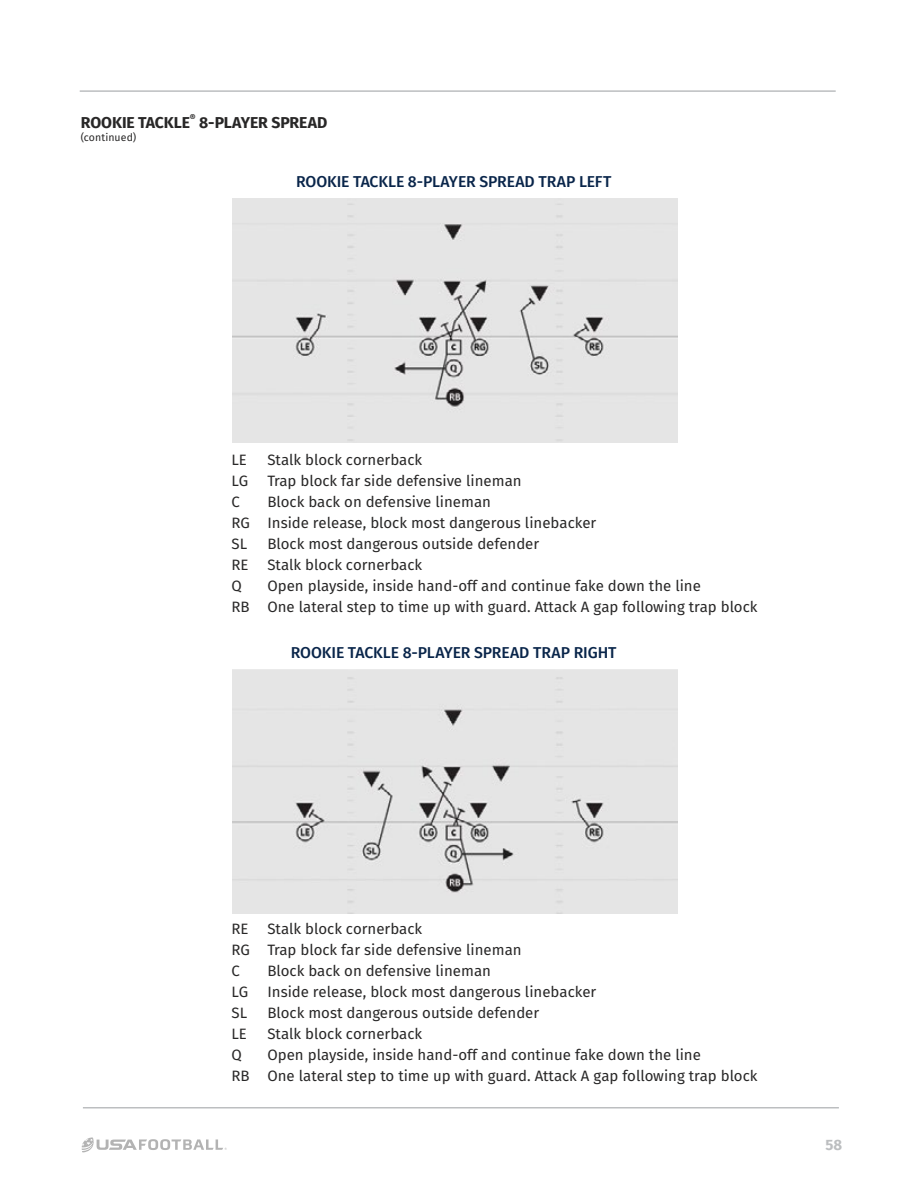
<style>
.page{position:relative;width:918px;height:1188px;background:#fff}
.page>*{position:absolute;margin:0;border:0;box-sizing:border-box;transform-origin:0 0}
.t1{font:500 15.75px "Fira Sans";letter-spacing:-.005em;color:#09254a}
.t2{font:700 15.75px "Fira Sans";letter-spacing:-.005em;color:#282727}
.t3{font:15px/21px "Fira Sans";color:#282727}
.t4{font:700 15px "Fira Sans";color:#bcbec0}
.t5{font:10.5px "Fira Sans";letter-spacing:.005em;color:#282727}
</style>
<div class="page">
<hr style="left:80px;top:90px;width:756px;height:2px;background:#bcbec0">
<hr style="left:83px;top:1107px;width:756px;height:1px;background:#bcbec0">
<svg style="left:81px;top:1137px;width:146px;height:16px"></svg>
<div style="left:232px;top:199px;width:445px;height:244px;background:#e5e5e5"></div>
<img style="left:232px;top:670px;width:445px;height:244px">
<p class="t2" style="left:81px;top:109px;width:248px">ROOKIE TACKLE<sup>®</sup> 8-PLAYER SPREAD</p>
<p class="t5" style="left:81px;top:130px;width:57px">(continued)</p>
<p class="t1" style="left:296px;top:171px;width:317px">ROOKIE TACKLE 8-PLAYER SPREAD TRAP LEFT</p>
<p class="t3" style="left:232px;top:450px;width:17px">LE</p>
<p class="t3" style="left:267px;top:450px;width:156px">Stalk block cornerback</p>
<p class="t3" style="left:232px;top:471px;width:18px">LG</p>
<p class="t3" style="left:267px;top:471px;width:256px">Trap block far side defensive lineman</p>
<p class="t3" style="left:232px;top:492px;width:10px">C</p>
<p class="t3" style="left:232px;top:492px;width:366px;text-indent:36px">Block back on defensive lineman<br>RG Inside release, block most dangerous linebacker<br>SL</p>
<p class="t3" style="left:267px;top:534px;width:273px">Block most dangerous outside defender</p>
<p class="t3" style="left:232px;top:555px;width:19px">RE</p>
<p class="t3" style="left:267px;top:555px;width:156px">Stalk block cornerback</p>
<p class="t3" style="left:232px;top:576px;width:12px">Q</p>
<p class="t3" style="left:232px;top:576px;width:528px;text-indent:36px">Open playside, inside hand-off and continue fake down the line<br>RB One lateral step to time up with guard. Attack A gap following trap block</p>
<p class="t1" style="left:291px;top:641px;width:327px">ROOKIE TACKLE 8-PLAYER SPREAD TRAP RIGHT</p>
<p class="t3" style="left:232px;top:919px;width:292px;text-indent:36px">Stalk block cornerback<br>RG Trap block far side defensive lineman<br>C</p>
<p class="t3" style="left:232px;top:919px;width:19px">RE</p>
<p class="t3" style="left:267px;top:961px;width:225px">Block back on defensive lineman</p>
<p class="t3" style="left:232px;top:982px;width:18px">LG</p>
<p class="t3" style="left:267px;top:982px;width:330px">Inside release, block most dangerous linebacker</p>
<p class="t3" style="left:232px;top:1003px;width:17px">SL</p>
<p class="t3" style="left:267px;top:1003px;width:273px">Block most dangerous outside defender</p>
<p class="t3" style="left:232px;top:1024px;width:17px">LE</p>
<p class="t3" style="left:267px;top:1024px;width:156px">Stalk block cornerback</p>
<p class="t3" style="left:232px;top:1045px;width:12px">Q</p>
<p class="t3" style="left:232px;top:1045px;width:528px;text-indent:36px">Open playside, inside hand-off and continue fake down the line<br>RB One lateral step to time up with guard. Attack A gap following trap block</p>
<p class="t4" style="left:825px;top:1132px;width:18px">58</p>
</div>
